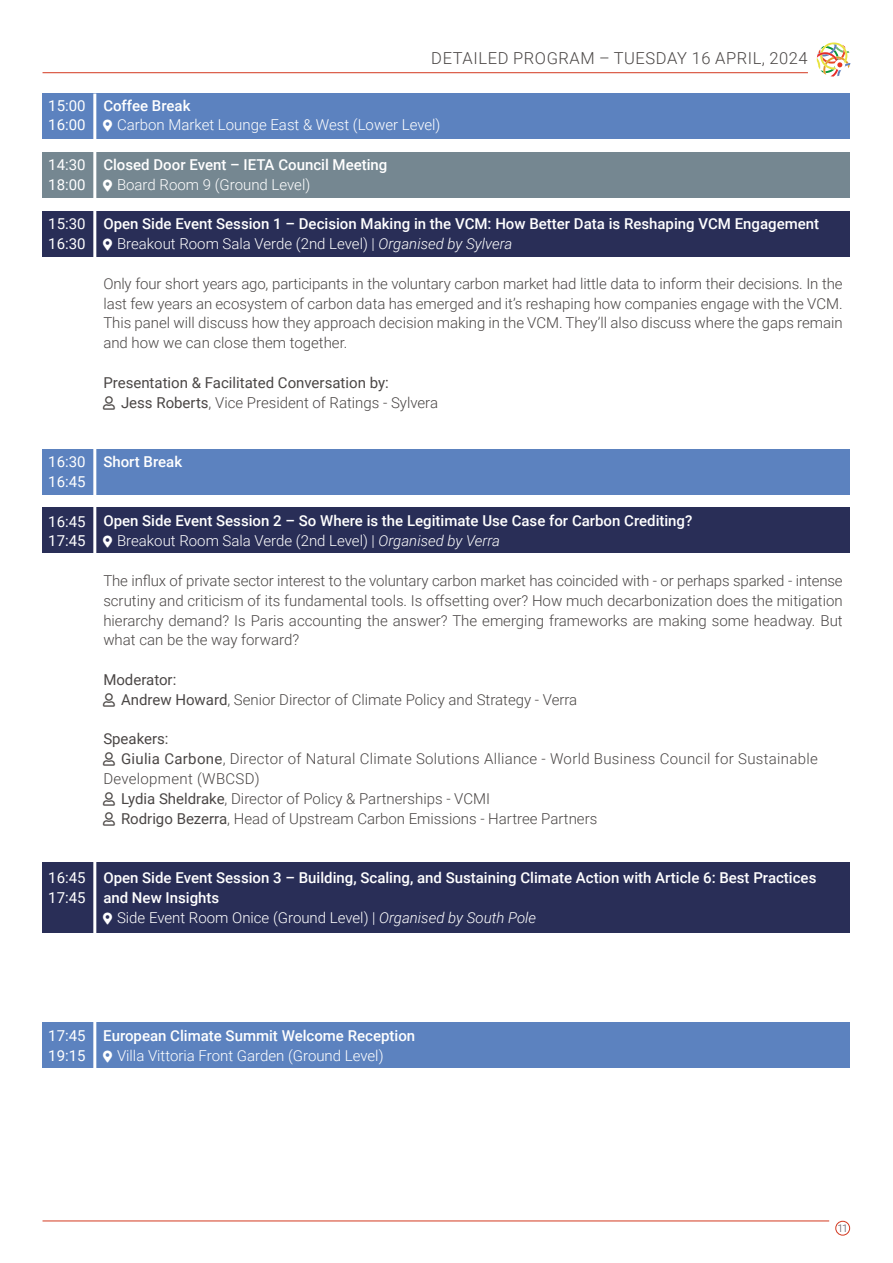
<style>
.page{position:relative;width:893px;height:1263px;background:#fff}
.page>*{position:absolute;margin:0;border:0;box-sizing:border-box;transform-origin:0 0}
.t1{font:300 16.5px "Roboto";letter-spacing:.035em;color:#4a4645}
.t2{font:300 15px/19.8px "Roboto";color:#4a4645;text-align:justify}
.t3{font:500 15px/19.8px "Roboto";color:#fff}
.t4{font:300 15px "Roboto";color:#fff}
.t5{font:300 15px "Roboto";letter-spacing:.02em;color:#4a4645}
.t6{font:15px/19.8px "Roboto";color:#4a4645}
.t7{font:15px/19.8px "Roboto";color:#fff}
.t8{font:300 10.5px "Roboto";color:#53505e}
.s1{font-weight:300}
.s2{font-weight:300;font-style:italic}
.s3{font-weight:400}
.s4{font-style:italic}
</style>
<div class="page">
<div style="left:835px;top:1221px;width:15px;height:14px;border:1px solid #d33920;border-radius:50%"></div>
<svg style="left:817px;top:43px;width:33px;height:34px"></svg>
<hr style="left:43px;top:72px;width:765px;height:1px;background:#d33920">
<hr style="left:43px;top:1220px;width:786px;height:1px;background:#d33920">
<div style="left:43px;top:94px;width:807px;height:45px;background:#5c82bf"></div>
<div style="left:43px;top:449px;width:807px;height:45px;background:#5c82bf"></div>
<div style="left:43px;top:1023px;width:807px;height:45px;background:#5c82bf"></div>
<div style="left:43px;top:153px;width:807px;height:45px;background:#758791"></div>
<div style="left:43px;top:212px;width:807px;height:45px;background:#292e57"></div>
<div style="left:43px;top:507px;width:807px;height:46px;background:#292e57"></div>
<div style="left:43px;top:862px;width:807px;height:70px;background:#292e57"></div>
<hr style="left:93px;top:94px;width:3px;height:1109px;background:#fff">
<p class="t7" style="left:48px;top:95px;width:39px">15:00<br>16:00</p>
<p class="t7" style="left:48px;top:154px;width:39px">14:30<br>18:00</p>
<p class="t7" style="left:48px;top:214px;width:39px">15:30<br>16:30</p>
<p class="t7" style="left:48px;top:451px;width:39px">16:30<br>16:45</p>
<p class="t7" style="left:48px;top:511px;width:39px">16:45<br>17:45</p>
<p class="t7" style="left:48px;top:867px;width:39px">16:45<br>17:45</p>
<p class="t1" style="left:431px;top:46px;width:378px">DETAILED PROGRAM – TUESDAY 16 APRIL, 2024</p>
<p class="t3" style="left:103px;top:95px;width:89px">Coffee Break</p>
<p class="t4" style="left:117px;top:115px;width:325px">Carbon Market Lounge East &amp; West (Lower Level)</p>
<p class="t3" style="left:103px;top:154px;width:286px">Closed Door Event – IETA Council Meeting</p>
<p class="t4" style="left:117px;top:174px;width:195px">Board Room 9 (Ground Level)</p>
<p class="t3" style="left:117px;top:214px;width:704px;text-indent:-14px">Open Side Event Session 1 – Decision Making in the VCM: How Better Data is Reshaping VCM Engagement<br><span class="s1">Breakout Room Sala Verde (2nd Level) |</span> <span class="s2">Organised by Sylvera</span></p>
<p class="t2" style="left:103px;top:273px;width:741px">Only four short years ago, participants in the voluntary carbon market had little data to inform their decisions. In the last few years an ecosystem of carbon data has emerged and it’s reshaping how companies engage with the VCM.<br>This panel will discuss how they approach decision making in the VCM. They’ll also discuss where the gaps remain and how we can close them together.</p>
<p class="t6" style="left:121px;top:372px;width:319px;text-indent:-18px">Presentation &amp; Facilitated Conversation by:<br>Jess Roberts<span class="s1">, Vice President of Ratings - Sylvera</span></p>
<p class="t3" style="left:103px;top:451px;width:80px">Short Break</p>
<p class="t3" style="left:117px;top:511px;width:577px;text-indent:-14px">Open Side Event Session 2 – So Where is the Legitimate Use Case for Carbon Crediting?<br><span class="s1">Breakout Room Sala Verde (2nd Level) |</span> <span class="s2">Organised by Verra</span></p>
<p class="t2" style="left:103px;top:570px;width:741px">The influx of private sector interest to the voluntary carbon market has coincided with - or perhaps sparked - intense scrutiny and criticism of its fundamental tools. Is offsetting over? How much decarbonization does the mitigation hierarchy demand? Is Paris accounting the answer? The emerging frameworks are making some headway. But what can be the way forward?</p>
<p class="t2" style="left:121px;top:669px;width:458px;text-indent:-18px"><span class="s3">Moderator:<br>Andrew Howard</span>, Senior Director of Climate Policy and Strategy - Verra</p>
<p class="t6" style="left:103px;top:728px;width:67px">Speakers:</p>
<p class="t5" style="left:121px;top:748px;width:698px"><span class="s3">Giulia Carbone</span>, Director of Natural Climate Solutions Alliance - World Business Council for Sustainable</p>
<p class="t5" style="left:103px;top:768px;width:158px">Development (WBCSD)</p>
<p class="t2" style="left:121px;top:788px;width:371px"><span class="s3">Lydia Sheldrake</span>, Director of Policy &amp; Partnerships - VCMI</p>
<p class="t2" style="left:121px;top:808px;width:478px"><span class="s3">Rodrigo Bezerra</span>, Head of Upstream Carbon Emissions - Hartree Partners</p>
<p class="t3" style="left:103px;top:867px;width:715px">Open Side Event Session 3 – Building, Scaling, and Sustaining Climate Action with Article 6: Best Practices</p>
<p class="t3" style="left:103px;top:887px;width:117px">and New Insights</p>
<p class="t4" style="left:117px;top:907px;width:421px">Side Event Room Onice (Ground Level) | <span class="s4">Organised by South Pole</span></p>
<p class="t7" style="left:48px;top:1025px;width:39px">17:45<br>19:15</p>
<p class="t3" style="left:103px;top:1025px;width:313px">European Climate Summit Welcome Reception</p>
<p class="t4" style="left:117px;top:1045px;width:268px">Villa Vittoria Front Garden (Ground Level)</p>
<p class="t8" style="left:837px;top:1221px;width:12px">11</p>
</div>
